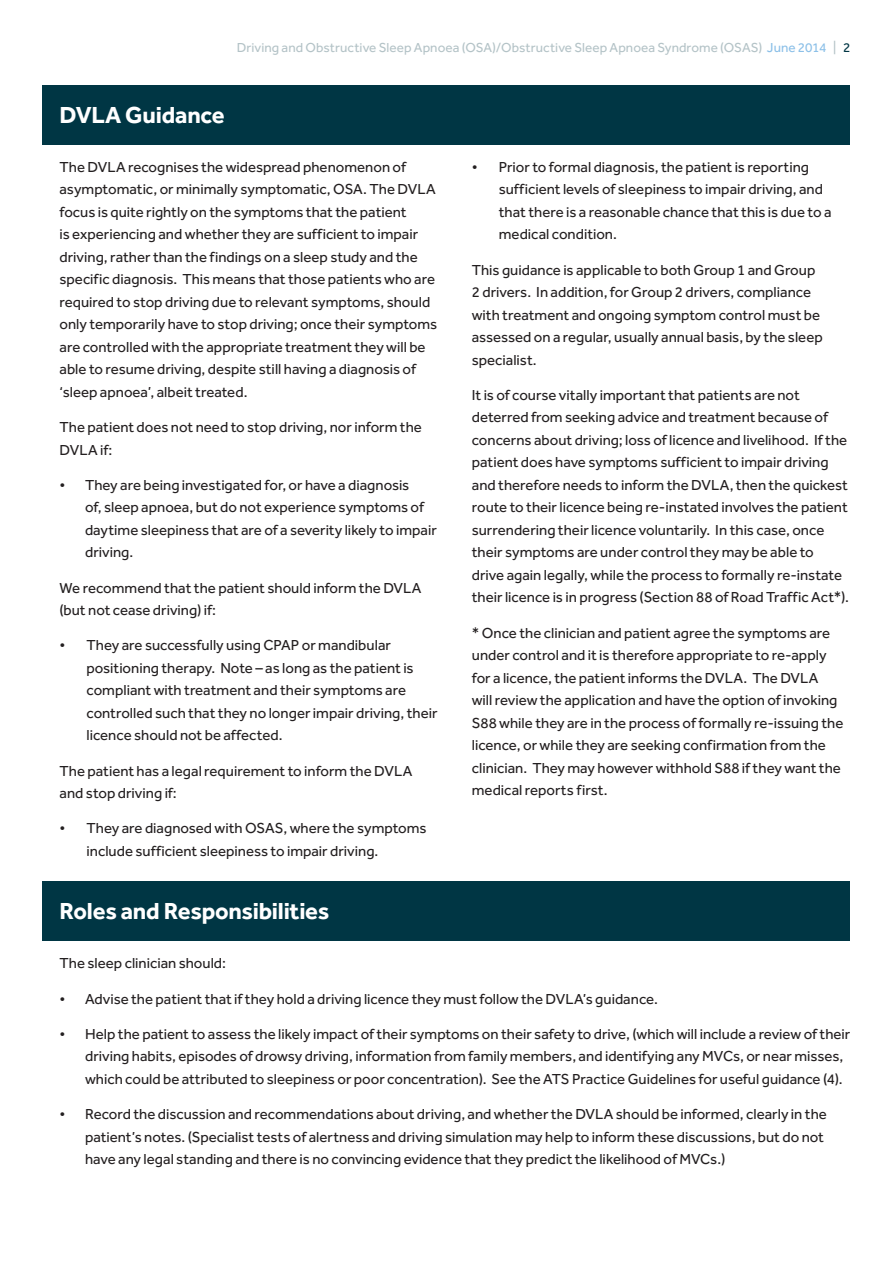
<style>
.page{position:relative;width:893px;height:1263px;background:#fff}
.page>*{position:absolute;margin:0;border:0;box-sizing:border-box;transform-origin:0 0}
.t1{font:700 24px "Effra";letter-spacing:-.01em;color:#fff}
.t2{font:15px/22.5px "Effra";color:#231f20}
.t3{font:13.5px "Effra";letter-spacing:.005em;color:#b4c3c7}
.s1{color:#8cc0e8}
.s2{color:#003644}
</style>
<div class="page">
<div style="left:43px;top:85px;width:807px;height:60px;background:#003644"></div>
<div style="left:43px;top:882px;width:807px;height:59px;background:#003644"></div>
<p class="t3" style="left:237px;top:39px;width:615px">Driving and Obstructive Sleep Apnoea (OSA)/Obstructive Sleep Apnoea Syndrome (OSAS) <span class="s1">June 2014</span> | <span class="s2">2</span></p>
<h1 class="t1" style="left:60px;top:100px;width:167px">DVLA Guidance</h1>
<p class="t2" style="left:60px;top:155px;width:379px">The DVLA recognises the widespread phenomenon of asymptomatic, or minimally symptomatic, OSA. The DVLA focus is quite rightly on the symptoms that the patient<br>is experiencing and whether they are sufficient to impair driving, rather than the findings on a sleep study and the specific diagnosis. This means that those patients who are required to stop driving due to relevant symptoms, should only temporarily have to stop driving; once their symptoms are controlled with the appropriate treatment they will be able to resume driving, despite still having a diagnosis of ‘sleep apnoea’, albeit treated.</p>
<p class="t2" style="left:60px;top:416px;width:364px">The patient does not need to stop driving, nor inform the<br>DVLA if:</p>
<p class="t2" style="left:85px;top:473px;width:353px;text-indent:-26px">• They are being investigated for, or have a diagnosis<br>of, sleep apnoea, but do not experience symptoms of daytime sleepiness that are of a severity likely to impair driving.</p>
<p class="t2" style="left:60px;top:576px;width:363px">We recommend that the patient should inform the DVLA (but not cease driving) if:</p>
<p class="t2" style="left:87px;top:634px;width:353px;text-indent:-27px">• They are successfully using CPAP or mandibular positioning therapy. Note – as long as the patient is compliant with treatment and their symptoms are controlled such that they no longer impair driving, their licence should not be affected.</p>
<p class="t2" style="left:60px;top:759px;width:354px">The patient has a legal requirement to inform the DVLA and stop driving if:</p>
<p class="t2" style="left:87px;top:817px;width:342px;text-indent:-27px">• They are diagnosed with OSAS, where the symptoms include sufficient sleepiness to impair driving.</p>
<h1 class="t1" style="left:60px;top:897px;width:271px">Roles and Responsibilities</h1>
<p class="t2" style="left:499px;top:155px;width:334px;text-indent:-27px">• Prior to formal diagnosis, the patient is reporting sufficient levels of sleepiness to impair driving, and that there is a reasonable chance that this is due to a medical condition.</p>
<p class="t2" style="left:472px;top:258px;width:352px">This guidance is applicable to both Group 1 and Group 2 drivers. In addition, for Group 2 drivers, compliance with treatment and ongoing symptom control must be assessed on a regular, usually annual basis, by the sleep specialist.</p>
<p class="t2" style="left:472px;top:383px;width:379px">It is of course vitally important that patients are not deterred from seeking advice and treatment because of concerns about driving; loss of licence and livelihood. If the patient does have symptoms sufficient to impair driving and therefore needs to inform the DVLA, then the quickest route to their licence being re-instated involves the patient surrendering their licence voluntarily. In this case, once their symptoms are under control they may be able to drive again legally, while the process to formally re-instate their licence is in progress (Section 88 of Road Traffic Act*).</p>
<p class="t2" style="left:472px;top:621px;width:373px">* Once the clinician and patient agree the symptoms are under control and it is therefore appropriate to re-apply for a licence, the patient informs the DVLA. The DVLA<br>will review the application and have the option of invoking S88 while they are in the process of formally re-issuing the licence, or while they are seeking confirmation from the clinician. They may however withhold S88 if they want the medical reports first.</p>
<p class="t2" style="left:60px;top:952px;width:168px">The sleep clinician should:</p>
<p class="t2" style="left:60px;top:987px;width:600px">• Advise the patient that if they hold a driving licence they must follow the DVLA’s guidance.</p>
<p class="t2" style="left:85px;top:1022px;width:767px;text-indent:-26px">• Help the patient to assess the likely impact of their symptoms on their safety to drive, (which will include a review of their driving habits, episodes of drowsy driving, information from family members, and identifying any MVCs, or near misses, which could be attributed to sleepiness or poor concentration). See the ATS Practice Guidelines for useful guidance (4).</p>
<p class="t2" style="left:85px;top:1103px;width:743px;text-indent:-26px">• Record the discussion and recommendations about driving, and whether the DVLA should be informed, clearly in the patient’s notes. (Specialist tests of alertness and driving simulation may help to inform these discussions, but do not have any legal standing and there is no convincing evidence that they predict the likelihood of MVCs.)</p>
</div>
